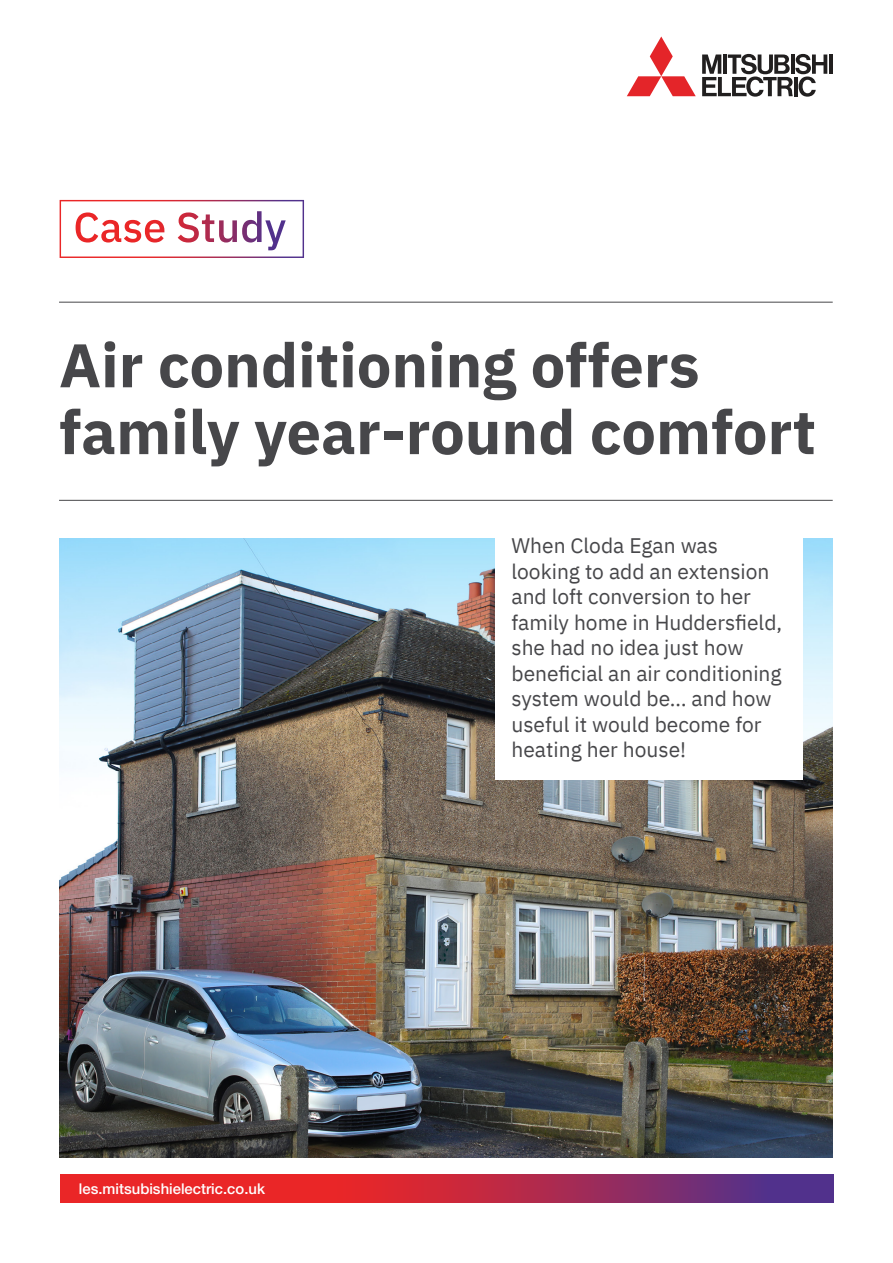
<style>
.page{position:relative;width:893px;height:1263px;background:#fff}
.page>*{position:absolute;margin:0;border:0;box-sizing:border-box;transform-origin:0 0}
.t1{font:700 61.5px/66.9px "IBM Plex Sans";color:#47474a}
.t2{font:21px/25.5px "IBM Plex Sans";color:#47474a}
.t3{font:500 14.85px "Helvetica Neue LT Pro";color:#fff}
</style>
<div class="page">
<img style="left:59px;top:538px;width:773px;height:619px">
<svg style="left:60px;top:1174px;width:773px;height:29px;background:#b72948"></svg>
<svg style="left:627px;top:37px;width:69px;height:59px"></svg>
<hr style="left:829px;top:55px;width:4px;height:19px;background:#211f1f">
<svg style="left:702px;top:54px;width:125px;height:43px"></svg>
<svg style="left:60px;top:200px;width:244px;height:58px"></svg>
<hr style="left:59px;top:500px;width:774px;height:1px;background:#47474a">
<hr style="left:59px;top:302px;width:774px;height:1px;background:#47474a">
<div style="left:495px;top:532px;width:308px;height:248px;background:#fff"></div>
<h1 class="t1" style="left:59px;top:327px;width:759px">Air conditioning offers family year-round comfort</h1>
<p class="t3" style="left:79px;top:1180px;width:187px">les.mitsubishielectric.co.uk</p>
<p class="t2" style="left:511px;top:531px;width:272px">When Cloda Egan was looking to add an extension and loft conversion to her family home in Huddersfield, she had no idea just how beneficial an air conditioning system would be… and how useful it would become for heating her house!</p>
</div>
